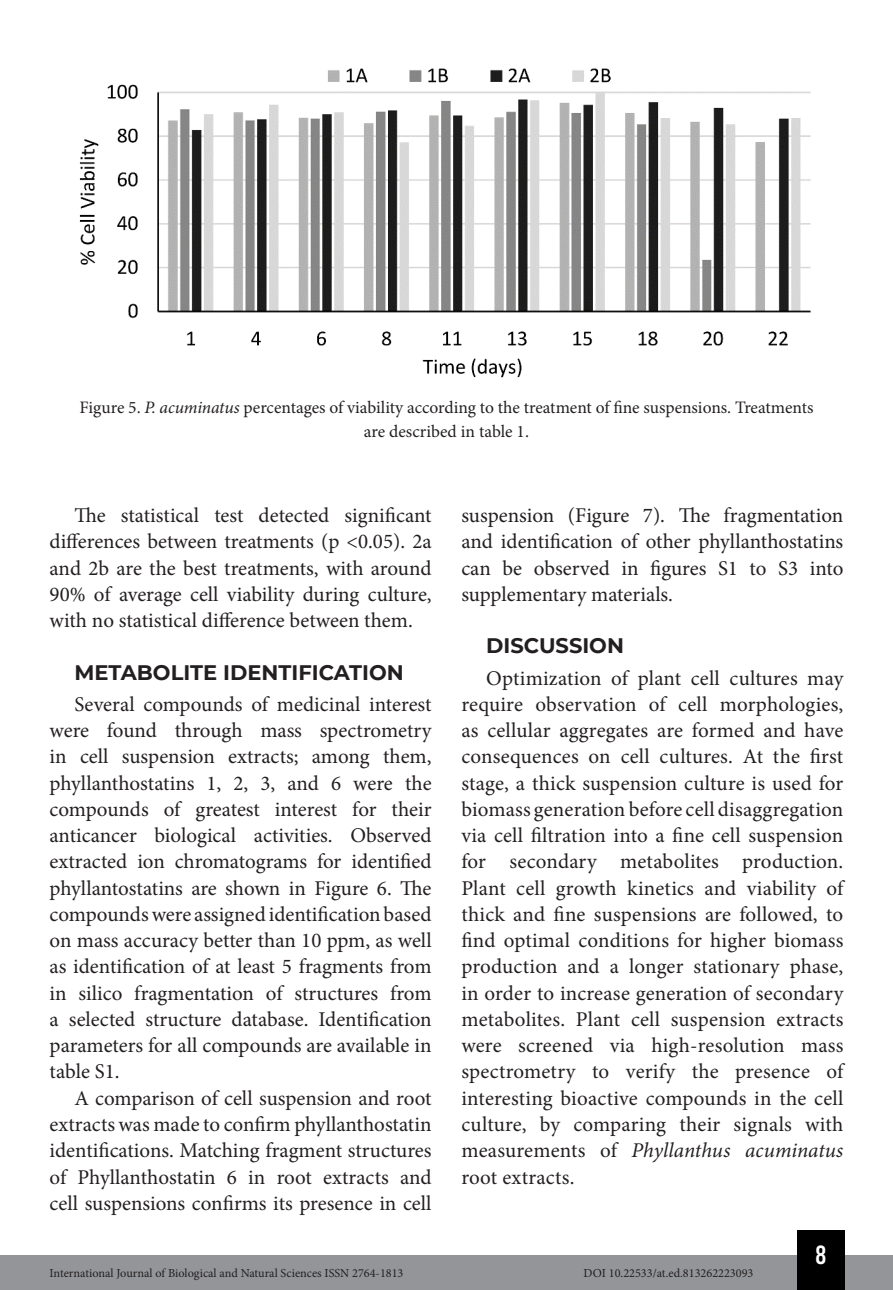
<style>
.page{position:relative;width:893px;height:1290px;background:#fff}
.page>*{position:absolute;margin:0;border:0;box-sizing:border-box;transform-origin:0 0}
.t1{font:26.25px "Bebas Kai";color:#fff}
.Texto_1{font:21px/26.2px "Minion Pro";color:#231f20;text-align:justify}
.Título_1{font:700 21px "Montserrat";color:#231f20}
.Info_Imagem{font:17.5px/24.5px "Minion Pro";color:#231f20;text-align:center}
.t2{font:12.25px "Minion Pro";color:#231f20}
.s1{font-style:italic}
</style>
<div class="page">
<div style="left:0;top:1255px;width:893px;height:35px;background:#939598"></div>
<div style="left:797px;top:1230px;width:48px;height:60px;background:#000"></div>
<img style="left:79px;top:68px;width:732px;height:310px">
<p class="Info_Imagem" style="left:79px;top:395px;width:736px">Figure 5. <span class="s1">P. acuminatus</span> percentages of viability according to the treatment of fine suspensions. Treatments are described in table 1.</p>
<p class="Texto_1" style="left:50px;top:502px;width:383px;text-indent:25px">The statistical test detected significant differences between treatments (p &lt;0.05). 2a and 2b are the best treatments, with around 90% of average cell viability during culture, with no statistical difference between them.</p>
<p class="Título_1" style="left:74px;top:657px;width:331px">METABOLITE IDENTIFICATION</p>
<p class="Texto_1" style="left:50px;top:691px;width:384px;text-indent:25px">Several compounds of medicinal interest were found through mass spectrometry in cell suspension extracts; among them, phyllanthostatins 1, 2, 3, and 6 were the compounds of greatest interest for their anticancer biological activities. Observed extracted ion chromatograms for identified phyllantostatins are shown in Figure 6. The compounds were assigned identification based on mass accuracy better than 10 ppm, as well as identification of at least 5 fragments from in silico fragmentation of structures from a selected structure database. Identification parameters for all compounds are available in table S1.</p>
<p class="Texto_1" style="left:50px;top:1085px;width:383px;text-indent:25px">A comparison of cell suspension and root extracts was made to confirm phyllanthostatin identifications. Matching fragment structures of Phyllanthostatin 6 in root extracts and cell suspensions confirms its presence in cell</p>
<p class="Texto_1" style="left:461px;top:502px;width:384px">suspension (Figure 7). The fragmentation and identification of other phyllanthostatins can be observed in figures S1 to S3 into supplementary materials.</p>
<p class="Título_1" style="left:486px;top:631px;width:139px">DISCUSSION</p>
<p class="Texto_1" style="left:461px;top:665px;width:384px;text-indent:25px">Optimization of plant cell cultures may require observation of cell morphologies, as cellular aggregates are formed and have consequences on cell cultures. At the first stage, a thick suspension culture is used for biomass generation before cell disaggregation via cell filtration into a fine cell suspension for secondary metabolites production.<br>Plant cell growth kinetics and viability of thick and fine suspensions are followed, to find optimal conditions for higher biomass production and a longer stationary phase, in order to increase generation of secondary metabolites. Plant cell suspension extracts were screened via high-resolution mass spectrometry to verify the presence of interesting bioactive compounds in the cell culture, by comparing their signals with measurements of <span class="s1">Phyllanthus acuminatus </span>root extracts.</p>
<p class="t1" style="left:816px;top:1241px;width:12px">8</p>
<p class="t2" style="left:50px;top:1265px;width:355px">International Journal of Biological and Natural Sciences ISSN 2764-1813</p>
<p class="t2" style="left:584px;top:1265px;width:171px">DOI 10.22533/at.ed.813262223093</p>
</div>
